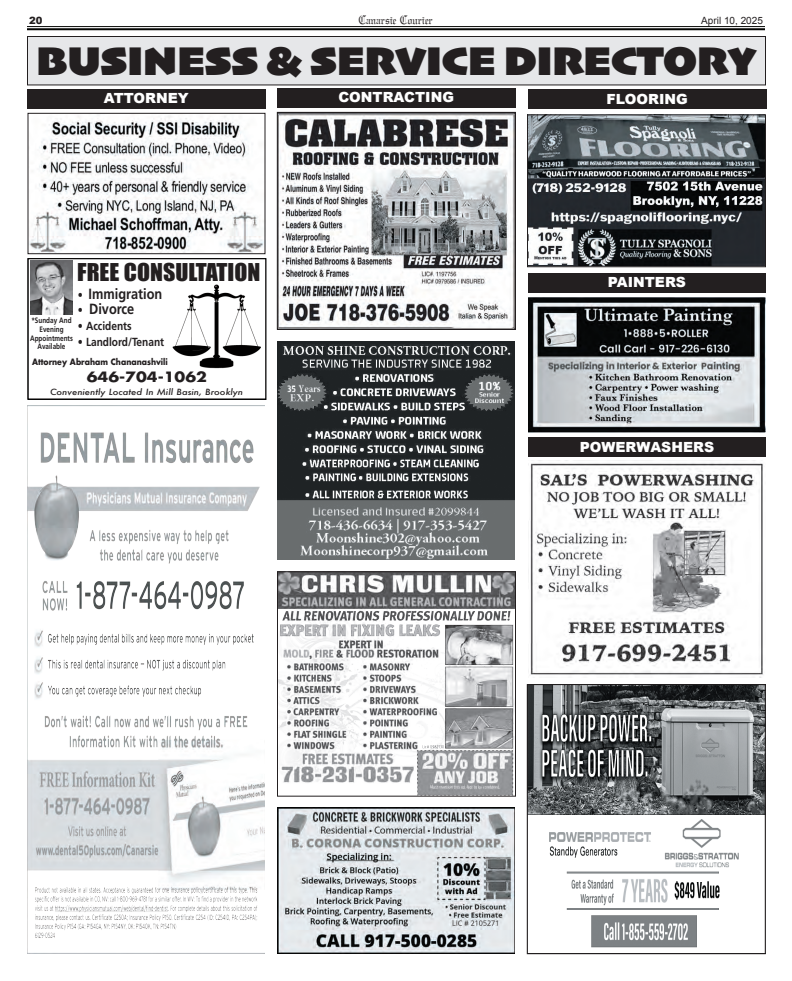
<style>
.page{position:relative;width:792px;height:981px;background:#fff}
.page>*{position:absolute;margin:0;border:0;box-sizing:border-box;transform-origin:0 0}
.t1{font:42px "Skia";color:#231f20}
.t2{font:22.7px "Impact";color:#231f20;scale:1.05 1}
.t3{font:700 14.8px "Frutiger";color:#231f20;scale:.86 1}
.t4{font:900 14px "Arial";color:#fff}
.t5{font:700 13.9px "Futura";color:#231f20;scale:1.13 1}
.t6{font:12px "Gregorian FLF";color:#231f20}
.t7{font:700 11.7px "Frutiger";color:#231f20;scale:.86 1}
.t8{font:10px "Arial";color:#231f20}
.t9{font:900 10px "Arial";color:#231f20}
.t10{font:700 8.6px "Futura";color:#231f20;scale:.9 1}
.t11{font:italic 500 8.3px "Futura";color:#231f20;scale:1.13 1}
.t12{font:700 7.8px/8.6px "Frutiger";color:#231f20;text-align:center;scale:.81 1}
.s1{font-size:11.7px}
</style>
<div class="page">
<hr style="left:27px;top:26px;width:738px;height:1px;background:#040503">
<hr style="left:27px;top:28px;width:738px;height:2px;background:#040503">
<div style="left:27px;top:89px;width:239px;height:20px;background:#231f20"></div>
<img style="left:30px;top:116px;width:234px;height:136px">
<div style="left:28px;top:113px;width:238px;height:141px;border:1px solid #231f20"></div>
<img style="left:31px;top:260px;width:42px;height:55px">
<img style="left:173px;top:285px;width:88px;height:84px">
<div style="left:28px;top:258px;width:238px;height:142px;border:1px solid #000"></div>
<div style="left:277px;top:88px;width:239px;height:20px;background:#231f20"></div>
<img style="left:279px;top:114px;width:235px;height:214px">
<div style="left:277px;top:112px;width:239px;height:218px;border:1px solid #231f20"></div>
<img style="left:529px;top:116px;width:235px;height:149px">
<div style="left:527px;top:114px;width:239px;height:153px;border:1px solid #231f20"></div>
<img style="left:277px;top:342px;width:238px;height:218px">
<div style="left:28px;top:36px;width:738px;height:49px;background:#e6e7e9"></div>
<div style="left:27px;top:36px;width:739px;height:49px;border:1px solid #231f20"></div>
<img style="left:279px;top:573px;width:235px;height:222px">
<div style="left:277px;top:571px;width:239px;height:226px;border:1px solid #231f20"></div>
<div style="left:528px;top:273px;width:238px;height:20px;background:#231f20"></div>
<img style="left:528px;top:297px;width:238px;height:135px">
<div style="left:528px;top:437px;width:238px;height:20px;background:#231f20"></div>
<img style="left:277px;top:808px;width:238px;height:146px">
<img style="left:528px;top:460px;width:235px;height:218px">
<div style="left:528px;top:89px;width:238px;height:20px;background:#231f20"></div>
<img style="left:529px;top:686px;width:235px;height:262px">
<div style="left:527px;top:684px;width:239px;height:270px;border:1px solid #231f20"></div>
<img style="left:27px;top:405px;width:238px;height:549px">
<p class="t9" style="left:29px;top:13px;width:15px">20</p>
<p class="t6" style="left:359px;top:13px;width:76px">Canarsie Courier</p>
<p class="t8" style="left:701px;top:14px;width:63px">April 10, 2025</p>
<h1 class="t1" style="left:36px;top:36px;width:722px">BUSINESS &amp; SERVICE DIRECTORY</h1>
<p class="t4" style="left:104px;top:88px;width:86px">ATTORNEY</p>
<h2 class="t2" style="left:77px;top:254px;width:176px">FREE CONSULTATION</h2>
<p class="t3" style="left:78px;top:285px;width:100px"><span class="s1">•</span> Immigration</p>
<p class="t3" style="left:78px;top:301px;width:67px"><span class="s1">•</span> Divorce</p>
<p class="t7" style="left:78px;top:319px;width:64px">• Accidents</p>
<p class="t7" style="left:78px;top:335px;width:102px">• Landlord/Tenant</p>
<p class="t12" style="left:30px;top:317px;width:54px">*Sunday And<br>Evening<br>Appointments<br>Available</p>
<p class="t10" style="left:32px;top:356px;width:152px">Attorney Abraham Chananashvili</p>
<p class="t5" style="left:87px;top:368px;width:108px">646-704-1062</p>
<p class="t11" style="left:50px;top:386px;width:172px">Conveniently Located In Mill Basin, Brooklyn</p>
<p class="t4" style="left:338px;top:87px;width:117px">CONTRACTING</p>
<p class="t4" style="left:607px;top:88px;width:83px">FLOORING</p>
<p class="t4" style="left:608px;top:272px;width:80px">PAINTERS</p>
<p class="t4" style="left:580px;top:436px;width:136px">POWERWASHERS</p>
</div>
